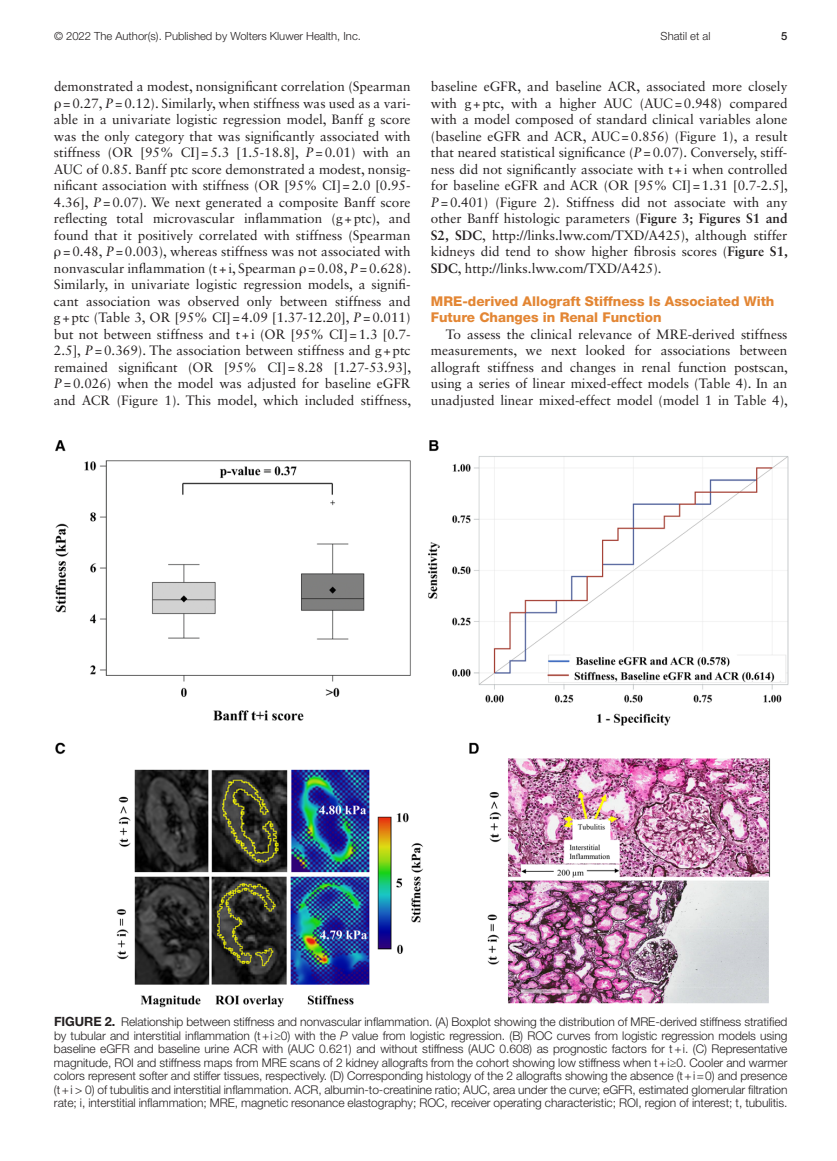
<style>
.page{position:relative;width:837px;height:1161px;background:#fff}
.page>*{position:absolute;margin:0;border:0;box-sizing:border-box;transform-origin:0 0}
.t1{font:13.5px/16.5px "Sabon LT Std";color:#231f20;text-align:justify}
.t2{font:800 13.5px/16.5px "Helvetica Neue LT Std";color:#e38634}
.t3{font:300 12px/13.5px "Helvetica Neue LT Std";letter-spacing:-.005em;color:#231f20;text-align:justify}
.t4{font:300 11.25px "Helvetica Neue LT Std";color:#231f20}
.t5{font:500 11.25px "Helvetica Neue LT Std";color:#231f20}
.s1{font-family:"Gandhari Unicode"}
.s2{font-style:italic}
.s3{font-weight:700}
.s4{font-weight:700;font-size:12.75px}
</style>
<div class="page">
<img style="left:55px;top:440px;width:733px;height:568px">
<p class="t4" style="left:54px;top:29px;width:309px">© 2022 The Author(s). Published by Wolters Kluwer Health, Inc.</p>
<p class="t4" style="left:661px;top:29px;width:51px">Shatil et al</p>
<p class="t5" style="left:781px;top:29px;width:8px">5</p>
<p class="t1" style="left:54px;top:78px;width:359px">demonstrated a modest, nonsignificant correlation (Spearman <span class="s1">ρ</span>=0.27, <span class="s2">P</span>=0.12). Similarly, when stiffness was used as a vari&shy;able in a univariate logistic regression model, Banff g score was the only category that was significantly associated with stiffness (OR [95% CI]=5.3 [1.5-18.8], <span class="s2">P</span>=0.01) with an AUC of 0.85. Banff ptc score demonstrated a modest, nonsig&shy;nificant association with stiffness (OR [95% CI]=2.0 [0.95- 4.36], <span class="s2">P</span>=0.07). We next generated a composite Banff score reflecting total microvascular inflammation (g+ptc), and found that it positively correlated with stiffness (Spearman <span class="s1">ρ</span>=0.48, <span class="s2">P</span>=0.003), whereas stiffness was not associated with nonvascular inflammation (t+i, Spearman <span class="s1">ρ</span>=0.08, <span class="s2">P</span>=0.628).<br>Similarly, in univariate logistic regression models, a signifi&shy;cant association was observed only between stiffness and g+ptc (Table 3, OR [95% CI]=4.09 [1.37-12.20], <span class="s2">P</span>=0.011) but not between stiffness and t+i (OR [95% CI]=1.3 [0.7- 2.5], <span class="s2">P</span>=0.369). The association between stiffness and g+ptc remained significant (OR [95% CI]=8.28 [1.27-53.93], <span class="s2">P</span>=0.026) when the model was adjusted for baseline eGFR and ACR (Figure 1). This model, which included stiffness,</p>
<p class="t1" style="left:431px;top:78px;width:359px">baseline eGFR, and baseline ACR, associated more closely with g+ptc, with a higher AUC (AUC=0.948) compared with a model composed of standard clinical variables alone (baseline eGFR and ACR, AUC=0.856) (Figure 1), a result that neared statistical significance (<span class="s2">P</span>=0.07). Conversely, stiff&shy;ness did not significantly associate with t+i when controlled for baseline eGFR and ACR (OR [95% CI]=1.31 [0.7-2.5], <span class="s2">P</span>=0.401) (Figure 2). Stiffness did not associate with any other Banff histologic parameters (<span class="s3">Figure 3; Figures S1 and S2, SDC</span>, http://links.lww.com/TXD/A425), although stiffer kidneys did tend to show higher fibrosis scores (<span class="s3">Figure S1, SDC</span>, http://links.lww.com/TXD/A425).</p>
<p class="t2" style="left:431px;top:293px;width:345px">MRE-derived Allograft Stiffness Is Associated With<br>Future Changes in Renal Function</p>
<p class="t1" style="left:431px;top:326px;width:359px;text-indent:15px">To assess the clinical relevance of MRE-derived stiffness measurements, we next looked for associations between allograft stiffness and changes in renal function postscan, using a series of linear mixed-effect models (Table 4). In an unadjusted linear mixed-effect model (model 1 in Table 4),</p>
<p class="t3" style="left:54px;top:1015px;width:735px"><span class="s4">FIGURE 2.</span> Relationship between stiffness and nonvascular inflammation. (A) Boxplot showing the distribution of MRE-derived stiffness stratified by tubular and interstitial inflammation (t+i≥0) with the <span class="s2">P</span> value from logistic regression. (B) ROC curves from logistic regression models using baseline eGFR and baseline urine ACR with (AUC 0.621) and without stiffness (AUC 0.608) as prognostic factors for t+i. (C) Representative magnitude, ROI and stiffness maps from MRE scans of 2 kidney allografts from the cohort showing low stiffness when t+i≥0. Cooler and warmer colors represent softer and stiffer tissues, respectively. (D) Corresponding histology of the 2 allografts showing the absence (t+i=0) and presence (t+i &gt; 0) of tubulitis and interstitial inflammation. ACR, albumin-to-creatinine ratio; AUC, area under the curve; eGFR, estimated glomerular filtration rate; i, interstitial inflammation; MRE, magnetic resonance elastography; ROC, receiver operating characteristic; ROI, region of interest; t, tubulitis.</p>
</div>
